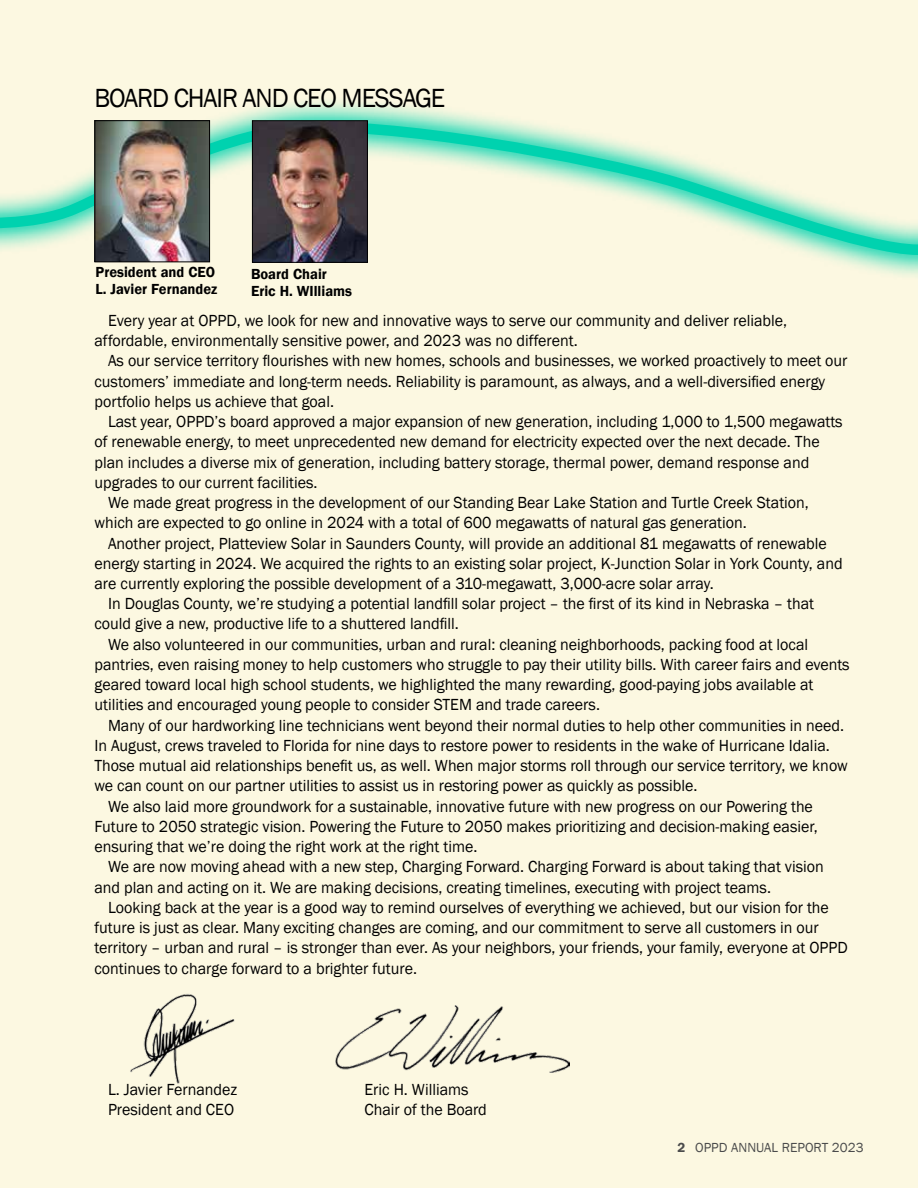
<style>
.page{position:relative;width:918px;height:1188px;background:#fcf8e1}
.page>*{position:absolute;margin:0;border:0;box-sizing:border-box;transform-origin:0 0}
.t1{font:27px "Franklin Gothic";letter-spacing:-.04em;color:#000}
.t2{font:16.5px/20.2px "Franklin Gothic";color:#000}
.t3{font:600 15px/16.5px "Franklin Gothic";color:#000}
.t4{font:13.5px "Franklin Gothic";color:#4a4b4b}
.s1{font-weight:600}
</style>
<div class="page">
<div style="left:0;top:96px;width:918px;height:184px;background:#fcf8e1"></div>
<svg style="left:0;top:107px;width:918px;height:153px"></svg>
<img style="left:254px;top:122px;width:112px;height:139px">
<div style="left:252px;top:120px;width:116px;height:143px;border:1px solid #000"></div>
<img style="left:96px;top:122px;width:112px;height:138px">
<div style="left:94px;top:120px;width:116px;height:142px;border:1px solid #000"></div>
<img style="left:123px;top:986px;width:117px;height:100px">
<img style="left:336px;top:1005px;width:234px;height:68px">
<hr style="left:0;top:0;width:810px;height:1px;background:#00d2af">
<h1 class="t1" style="left:94px;top:81px;width:352px">BOARD CHAIR AND CEO MESSAGE</h1>
<p class="t3" style="left:96px;top:264px;width:123px">President and CEO<br>L. Javier Fernandez</p>
<p class="t3" style="left:251px;top:266px;width:103px">Board Chair<br>Eric H. WIlliams</p>
<p class="t2" style="left:95px;top:311px;width:694px;text-indent:13px">Every year at OPPD, we look for new and innovative ways to serve our community and deliver reliable, affordable, environmentally sensitive power, and 2023 was no different.</p>
<p class="t2" style="left:95px;top:351px;width:755px;text-indent:13px">As our service territory flourishes with new homes, schools and businesses, we worked proactively to meet our customers’ immediate and long-term needs. Reliability is paramount, as always, and a well-diversified energy portfolio helps us achieve that goal.</p>
<p class="t2" style="left:108px;top:412px;width:736px">Last year, OPPD’s board approved a major expansion of new generation, including 1,000 to 1,500 megawatts</p>
<p class="t2" style="left:95px;top:432px;width:727px">of renewable energy, to meet unprecedented new demand for electricity expected over the next decade. The</p>
<p class="t2" style="left:95px;top:452px;width:716px">plan includes a diverse mix of generation, including battery storage, thermal power, demand response and</p>
<p class="t2" style="left:95px;top:473px;width:225px">upgrades to our current facilities.</p>
<p class="t2" style="left:108px;top:493px;width:702px">We made great progress in the development of our Standing Bear Lake Station and Turtle Creek Station,</p>
<p class="t2" style="left:95px;top:513px;width:654px">which are expected to go online in 2024 with a total of 600 megawatts of natural gas generation.</p>
<p class="t2" style="left:108px;top:533px;width:720px">Another project, Platteview Solar in Saunders County, will provide an additional 81 megawatts of renewable</p>
<p class="t2" style="left:95px;top:553px;width:750px">energy starting in 2024. We acquired the rights to an existing solar project, K-Junction Solar in York County, and</p>
<p class="t2" style="left:95px;top:574px;width:621px">are currently exploring the possible development of a 310-megawatt, 3,000-acre solar array.</p>
<p class="t2" style="left:108px;top:594px;width:708px">In Douglas County, we’re studying a potential landfill solar project – the first of its kind in Nebraska – that</p>
<p class="t2" style="left:95px;top:614px;width:366px">could give a new, productive life to a shuttered landfill.</p>
<p class="t2" style="left:108px;top:634px;width:702px">We also volunteered in our communities, urban and rural: cleaning neighborhoods, packing food at local</p>
<p class="t2" style="left:95px;top:655px;width:757px">pantries, even raising money to help customers who struggle to pay their utility bills. With career fairs and events</p>
<p class="t2" style="left:95px;top:675px;width:721px">geared toward local high school students, we highlighted the many rewarding, good-paying jobs available at</p>
<p class="t2" style="left:95px;top:695px;width:507px">utilities and encouraged young people to consider STEM and trade careers.</p>
<p class="t2" style="left:108px;top:715px;width:738px">Many of our hardworking line technicians went beyond their normal duties to help other communities in need.</p>
<p class="t2" style="left:95px;top:736px;width:737px">In August, crews traveled to Florida for nine days to restore power to residents in the wake of Hurricane Idalia.</p>
<p class="t2" style="left:95px;top:756px;width:755px">Those mutual aid relationships benefit us, as well. When major storms roll through our service territory, we know</p>
<p class="t2" style="left:95px;top:776px;width:604px">we can count on our partner utilities to assist us in restoring power as quickly as possible.</p>
<p class="t2" style="left:108px;top:796px;width:707px">We also laid more groundwork for a sustainable, innovative future with new progress on our Powering the</p>
<p class="t2" style="left:95px;top:817px;width:725px">Future to 2050 strategic vision. Powering the Future to 2050 makes prioritizing and decision-making easier,</p>
<p class="t2" style="left:95px;top:837px;width:384px">ensuring that we’re doing the right work at the right time.</p>
<p class="t2" style="left:108px;top:857px;width:717px">We are now moving ahead with a new step, Charging Forward. Charging Forward is about taking that vision</p>
<p class="t2" style="left:95px;top:877px;width:678px">and plan and acting on it. We are making decisions, creating timelines, executing with project teams.</p>
<p class="t2" style="left:108px;top:898px;width:722px">Looking back at the year is a good way to remind ourselves of everything we achieved, but our vision for the</p>
<p class="t2" style="left:95px;top:918px;width:726px">future is just as clear. Many exciting changes are coming, and our commitment to serve all customers in our</p>
<p class="t2" style="left:95px;top:938px;width:755px">territory – urban and rural – is stronger than ever. As your neighbors, your friends, your family, everyone at OPPD</p>
<p class="t2" style="left:95px;top:958px;width:324px">continues to charge forward to a brighter future.</p>
<p class="t2" style="left:108px;top:1080px;width:131px">L. Javier Fernandez</p>
<p class="t2" style="left:364px;top:1080px;width:106px">Eric H. Williams</p>
<p class="t2" style="left:108px;top:1100px;width:128px">President and CEO</p>
<p class="t2" style="left:364px;top:1100px;width:124px">Chair of the Board</p>
<p class="t4" style="left:677px;top:1139px;width:188px"><span class="s1">2</span> OPPD ANNUAL REPORT 2023</p>
</div>
